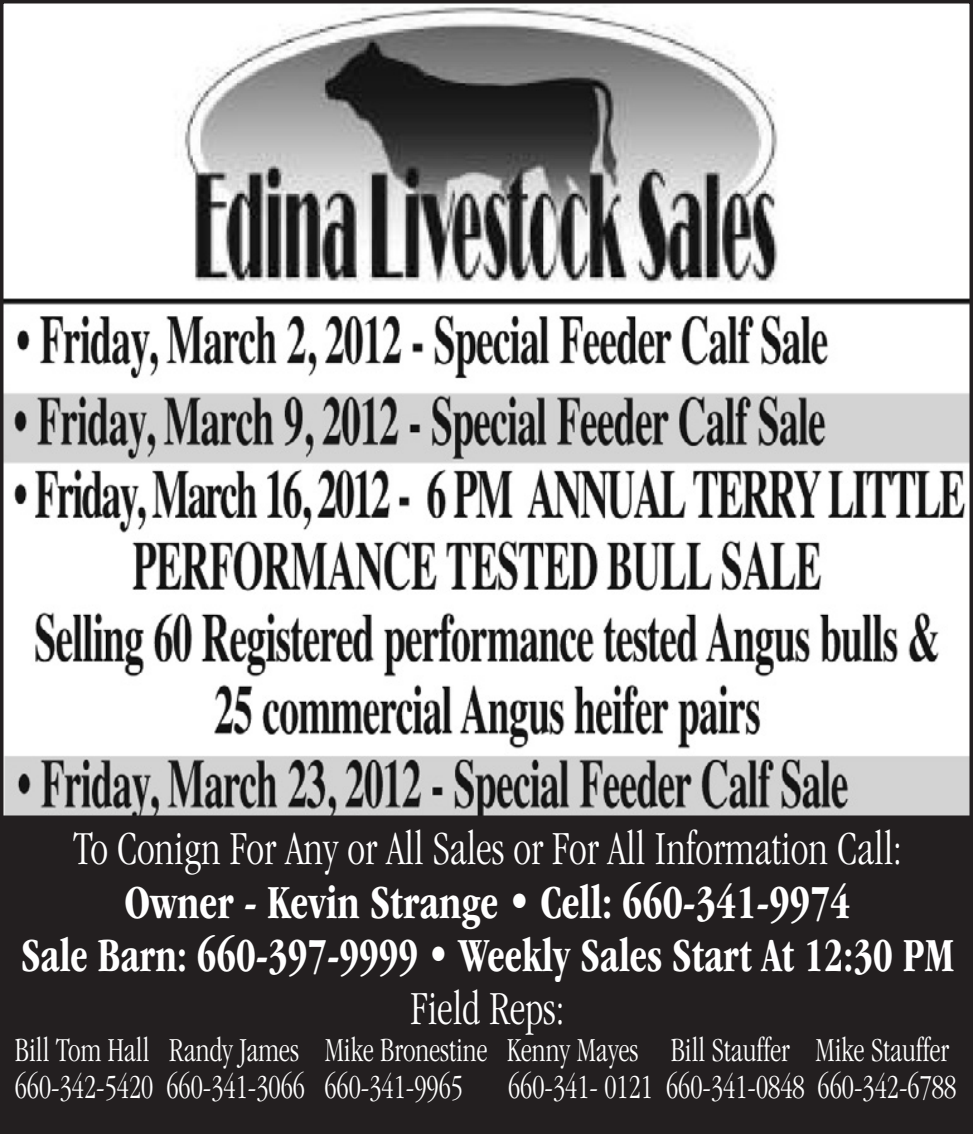
<style>
.page{position:relative;width:973px;height:1134px;background:#fff}
.page>*{position:absolute;margin:0;border:0;box-sizing:border-box;transform-origin:0 0}
.t1{font:700 condensed 49px/53.2px "ITC Garamond Std";color:#fff;text-align:center;scale:.85 1}
.t2{font:300 condensed 49px "ITC Garamond Std";color:#fff;scale:.85 1}
.t3{font:300 condensed 34.65px/36.8px "ITC Garamond Std";color:#fff;scale:.85 1}
</style>
<div class="page">
<img style="left:5px;top:5px;width:963px;height:811px">
<div style="left:2px;top:817px;width:969px;height:316px;background:#231f20"></div>
<div style="left:0;top:816px;width:973px;height:318px;border:4px solid #231f20"></div>
<h1 class="t2" style="left:73px;top:822px;width:976px">To Conign For Any or All Sales or For All Information Call:</h1>
<h1 class="t1" style="left:21px;top:876px;width:1099px">Owner - Kevin Strange • Cell: 660-341-9974<br>Sale Barn: 660-397-9999 • Weekly Sales Start At 12:30 PM</h1>
<h1 class="t2" style="left:410px;top:982px;width:183px">Field Reps:</h1>
<p class="t3" style="left:15px;top:1032px;width:1100px">Bill Tom Hall Randy James Mike Bronestine Kenny Mayes Bill Stauffer Mike Stauffer<br>660-342-5420 660-341-3066 660-341-9965</p>
<p class="t3" style="left:508px;top:1069px;width:529px">660-341- 0121 660-341-0848 660-342-6788</p>
</div>
